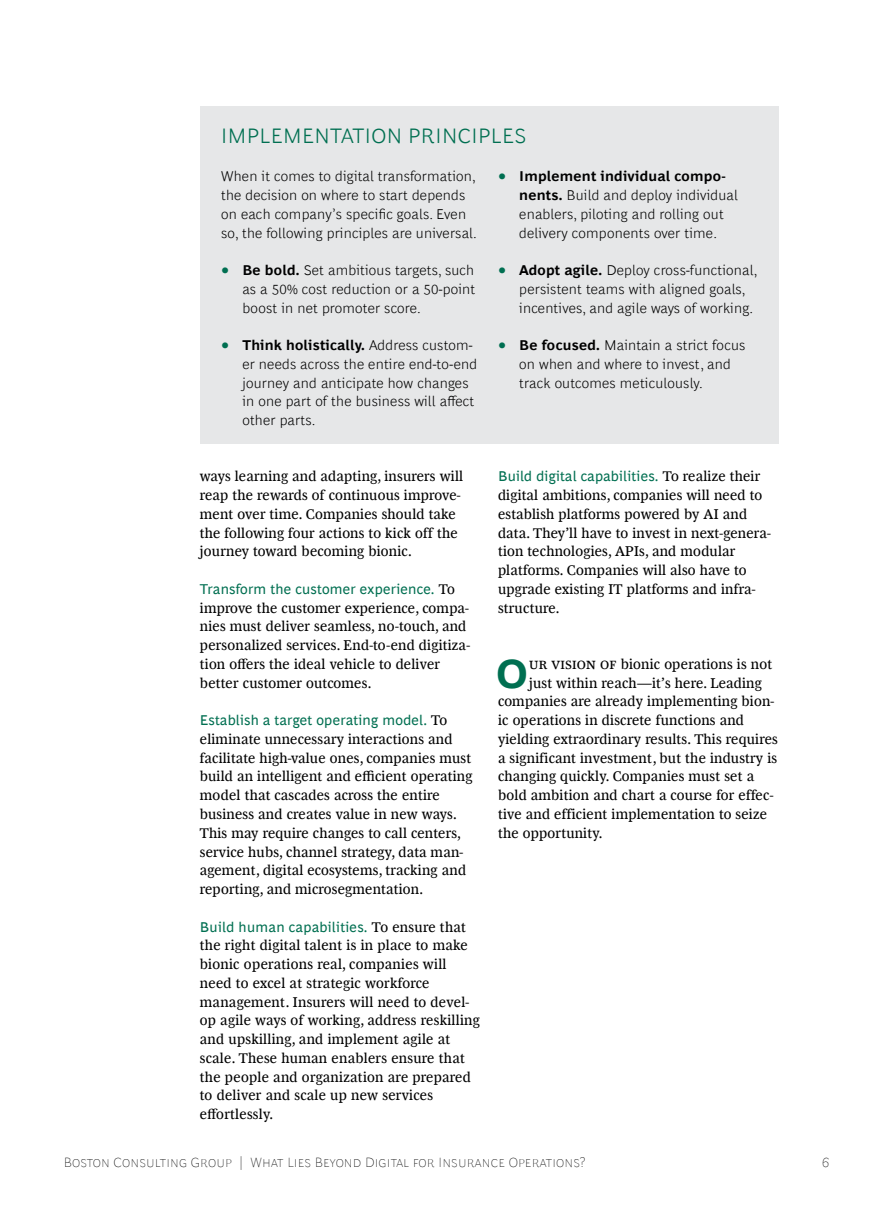
<style>
.page{position:relative;width:893px;height:1212px;background:#fff}
.page>*{position:absolute;margin:0;border:0;box-sizing:border-box;transform-origin:0 0}
.t1{font:700 41.85px "Henderson BCG Sans";color:#006f51}
.t2{font:300 21px "Henderson BCG Sans";letter-spacing:.015em;color:#006f51}
.t3{font:14.25px/18.8px "Henderson BCG Serif";letter-spacing:.015em;color:#000}
.t4{font:300 14.25px/18.8px "Henderson BCG Sans";letter-spacing:.015em;color:#000}
.t5{font:14.25px "Henderson BCG Sans";letter-spacing:.015em;color:#006f51}
.t6{font:100 13.5px "Henderson BCG Sans";letter-spacing:.01em;color:#000}
.s1{font-family:"Henderson BCG Serif";font-weight:400;font-size:18px;color:#006f51}
.s2{font-weight:700}
.s3{font-family:"Henderson BCG Serif";color:#000}
</style>
<div class="page">
<div style="left:200px;top:106px;width:578px;height:338px;background:#e6e7e8"></div>
<h2 class="t2" style="left:221px;top:120px;width:306px">IMPLEMENTATION PRINCIPLES</h2>
<p class="t4" style="left:221px;top:166px;width:257px">When it comes to digital transformation, the decision on where to start depends on each company’s specific goals. Even so, the following principles are universal.</p>
<p class="t4" style="left:242px;top:260px;width:234px;text-align:justify;text-indent:-21px"><span class="s1">•</span> <span class="s2">Be bold.</span> Set ambitious targets, such as a 50% cost reduction or a 50-point boost in net promoter score.</p>
<p class="t4" style="left:242px;top:335px;width:236px;text-indent:-21px"><span class="s1">•</span> <span class="s2">Think holistically.</span> Address custom&shy;er needs across the entire end-to-end journey and anticipate how changes in one part of the business will affect other parts.</p>
<p class="t3" style="left:200px;top:466px;width:265px">ways learning and adapting, insurers will reap the rewards of continuous improve&shy;ment over time. Companies should take the following four actions to kick off the journey toward becoming bionic.</p>
<p class="t5" style="left:200px;top:579px;width:257px">Transform the customer experience. <span class="s3">To</span></p>
<p class="t3" style="left:200px;top:597px;width:272px">improve the customer experience, compa&shy;nies must deliver seamless, no-touch, and personalized services. End-to-end digitiza&shy;tion offers the ideal vehicle to deliver better customer outcomes.</p>
<p class="t5" style="left:200px;top:710px;width:249px">Establish a target operating model. <span class="s3">To</span></p>
<p class="t3" style="left:200px;top:729px;width:274px">eliminate unnecessary interactions and facilitate high-value ones, companies must build an intelligent and efficient operating model that cascades across the entire business and creates value in new ways.<br>This may require changes to call centers, service hubs, channel strategy, data man&shy;agement, digital ecosystems, tracking and reporting, and microsegmentation.</p>
<p class="t5" style="left:200px;top:916px;width:268px">Build human capabilities. <span class="s3">To ensure that</span></p>
<p class="t3" style="left:200px;top:935px;width:282px">the right digital talent is in place to make bionic operations real, companies will need to excel at strategic workforce management. Insurers will need to devel&shy;op agile ways of working, address reskilling and upskilling, and implement agile at scale. These human enablers ensure that the people and organization are prepared to deliver and scale up new services effortlessly.</p>
<p class="t4" style="left:519px;top:166px;width:220px;text-indent:-21px"><span class="s1">•</span> <span class="s2">Implement individual compo&shy;nents.</span> Build and deploy individual enablers, piloting and rolling out delivery components over time.</p>
<p class="t4" style="left:519px;top:260px;width:240px;text-indent:-21px"><span class="s1">•</span> <span class="s2">Adopt agile.</span> Deploy cross-functional, persistent teams with aligned goals, incentives, and agile ways of working.</p>
<p class="t4" style="left:519px;top:335px;width:228px;text-indent:-21px"><span class="s1">•</span> <span class="s2">Be focused.</span> Maintain a strict focus on when and where to invest, and track outcomes meticulously.</p>
<p class="t5" style="left:498px;top:466px;width:264px">Build digital capabilities. <span class="s3">To realize their</span></p>
<p class="t3" style="left:498px;top:485px;width:274px">digital ambitions, companies will need to establish platforms powered by AI and data. They’ll have to invest in next-genera&shy;tion technologies, APIs, and modular platforms. Companies will also have to upgrade existing IT platforms and infra&shy;structure.</p>
<h1 class="t1" style="left:496px;top:643px;width:33px">O</h1>
<p class="t3" style="left:529px;top:653px;width:245px">ur vision of bionic operations is not</p>
<p class="t3" style="left:529px;top:672px;width:234px">just within reach—it’s here. Leading</p>
<p class="t3" style="left:498px;top:691px;width:278px">companies are already implementing bion-</p>
<p class="t3" style="left:498px;top:710px;width:247px">ic operations in discrete functions and</p>
<p class="t3" style="left:498px;top:728px;width:281px">yielding extraordinary results. This requires</p>
<p class="t3" style="left:498px;top:747px;width:281px">a significant investment, but the industry is</p>
<p class="t3" style="left:498px;top:766px;width:258px">changing quickly. Companies must set a</p>
<p class="t3" style="left:498px;top:785px;width:277px">bold ambition and chart a course for effec-</p>
<p class="t3" style="left:498px;top:804px;width:271px">tive and efficient implementation to seize</p>
<p class="t3" style="left:498px;top:822px;width:106px">the opportunity.</p>
<p class="t6" style="left:64px;top:1152px;width:523px">Boston Consulting Group | What Lies Beyond Digital for Insurance Operations?</p>
<p class="t6" style="left:822px;top:1152px;width:9px">6</p>
</div>
